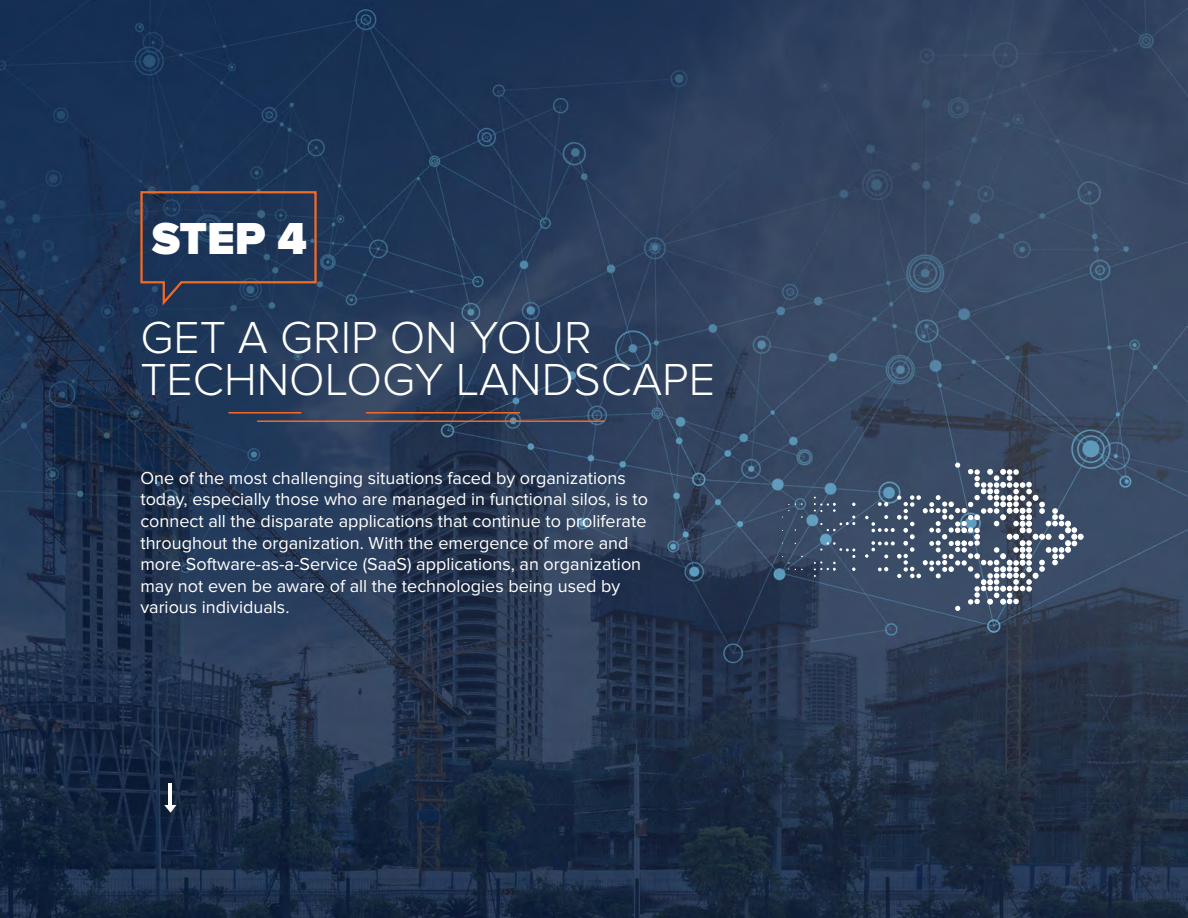
<style>
.page{position:relative;width:1188px;height:918px;background:#fff}
.page>*{position:absolute;margin:0;border:0;box-sizing:border-box;transform-origin:0 0}
.t1{font:300 46.5px/42px "Proxima Nova";color:#fff}
.t2{font:900 46.5px "Proxima Nova";color:#fff}
.t3{font:18px/21.6px "Proxima Nova";color:#fff}
</style>
<div class="page">
<img style="left:0;top:0;width:1188px;height:918px">
<svg style="left:139px;top:190px;width:179px;height:119px"></svg>
<svg style="left:782px;top:556px;width:21px;height:14px"></svg>
<svg style="left:814px;top:542px;width:41px;height:35px"></svg>
<svg style="left:782px;top:503px;width:21px;height:15px"></svg>
<svg style="left:814px;top:497px;width:41px;height:34px"></svg>
<svg style="left:865px;top:463px;width:219px;height:148px"></svg>
<hr style="left:257px;top:420px;width:348px;height:2px;background:#f36a24">
<hr style="left:366px;top:412px;width:154px;height:2px;background:#f36a24">
<hr style="left:229px;top:412px;width:72px;height:2px;background:#f36a24">
<hr style="left:169px;top:783px;width:3px;height:25px;background:#fff">
<svg style="left:164px;top:805px;width:12px;height:8px"></svg>
<p class="t2" style="left:152px;top:211px;width:157px">STEP 4</p>
<p class="t1" style="left:140px;top:317px;width:576px">GET A GRIP ON YOUR<br>TECHNOLOGY LANDSCAPE</p>
<p class="t3" style="left:140px;top:467px;width:509px">One of the most challenging situations faced by organizations today, especially those who are managed in functional silos, is to connect all the disparate applications that continue to proliferate throughout the organization. With the emergence of more and more Software-as-a-Service (SaaS) applications, an organization may not even be aware of all the technologies being used by various individuals.</p>
</div>
